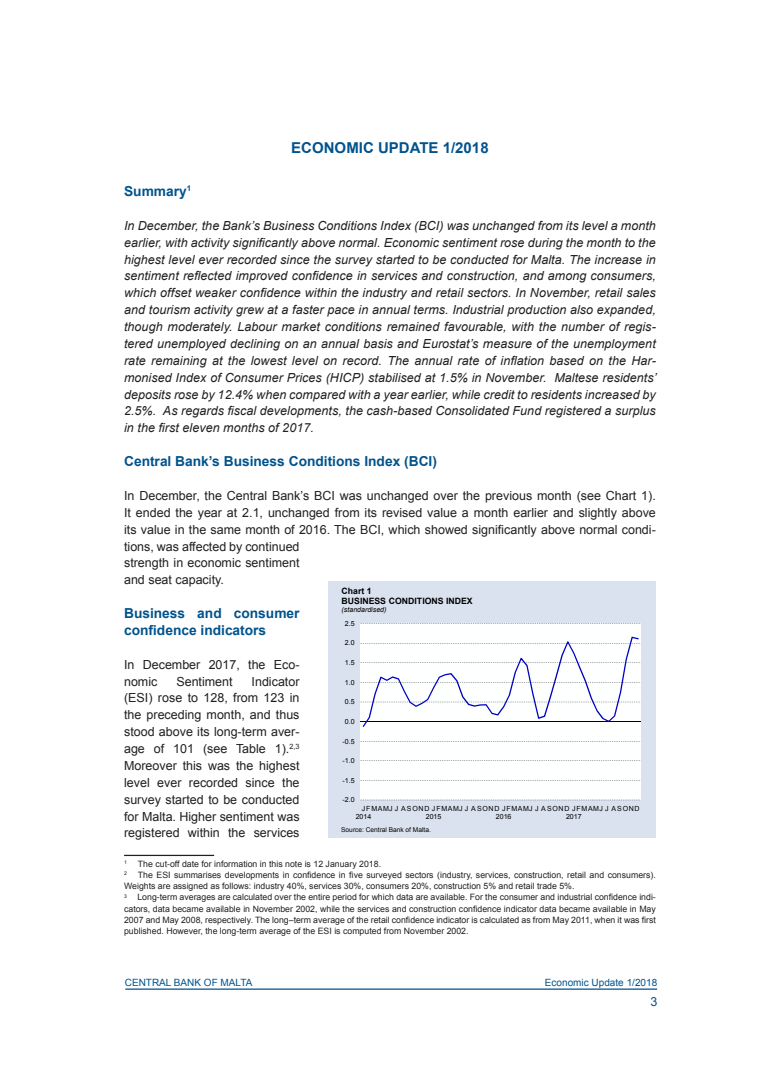
<style>
.page{position:relative;width:780px;height:1088px;background:#fff}
.page>*{position:absolute;margin:0;border:0;box-sizing:border-box;transform-origin:0 0}
.QR_Main_Title{font:700 15px "Arial";color:#00538d}
.QR_Subhead_Level_1{font:700 13.75px/16.9px "Arial";color:#00538d}
.QR_Normal_Text{font:italic 12.5px/16.9px "Arial";letter-spacing:.005em;color:#231f20;text-align:justify}
.QR_Normal_Text-2{font:12.5px/16.9px "Arial";color:#231f20}
.t1{font:12.5px "Arial";color:#00538d}
.t2{font:10px "Arial";color:#00538d}
.QR_Footnote{font:8.75px/11.2px "Arial";color:#231f20}
.t3{font:700 8.75px/10.1px "Arial";color:#000}
.t4{font:7px/8.1px "Arial";letter-spacing:.1em;color:#000}
.t5{font:7px "Arial";letter-spacing:.08em;color:#000}
.t6{font:italic 7px "Arial";letter-spacing:-.005em;color:#000}
.t7{font:6.62px "Arial";color:#000}
.QR_Footnote-2{font:5.12px "Arial";color:#231f20}
</style>
<div class="page">
<hr style="left:125px;top:988px;width:532px;height:2px;background:#00538d">
<hr style="left:124px;top:855px;width:90px;height:1px;background:#231f20">
<div style="left:328px;top:581px;width:328px;height:256px;background:#dbe2ef"></div>
<div style="left:360px;top:623px;width:280px;height:177px;background:#feffff"></div>
<hr style="left:360px;top:721px;width:280px;height:1px;background:#000">
<svg style="left:362px;top:637px;width:276px;height:90px;background:#f1f2f8"></svg>
<p class="QR_Main_Title" style="left:291px;top:137px;width:199px">ECONOMIC UPDATE 1/2018</p>
<p class="QR_Subhead_Level_1" style="left:124px;top:183px;width:69px">Summary<sup>1</sup></p>
<p class="QR_Normal_Text" style="left:124px;top:217px;width:534px">In December, the Bank’s Business Conditions Index (BCI) was unchanged from its level a month earlier, with activity significantly above normal. Economic sentiment rose during the month to the highest level ever recorded since the survey started to be conducted for Malta. The increase in sentiment reflected improved confidence in services and construction, and among consumers, which offset weaker confidence within the industry and retail sectors. In November, retail sales and tourism activity grew at a faster pace in annual terms. Industrial production also expanded, though moderately. Labour market conditions remained favourable, with the number of regis&shy;tered unemployed declining on an annual basis and Eurostat’s measure of the unemployment rate remaining at the lowest level on record. The annual rate of inflation based on the Har&shy;monised Index of Consumer Prices (HICP) stabilised at 1.5% in November. Maltese residents’ deposits rose by 12.4% when compared with a year earlier, while credit to residents increased by 2.5%. As regards fiscal developments, the cash-based Consolidated Fund registered a surplus in the first eleven months of 2017.</p>
<p class="QR_Subhead_Level_1" style="left:124px;top:453px;width:314px">Central Bank’s Business Conditions Index (BCI)</p>
<p class="QR_Normal_Text-2" style="left:124px;top:487px;width:533px">In December, the Central Bank’s BCI was unchanged over the previous month (see Chart 1).<br>It ended the year at 2.1, unchanged from its revised value a month earlier and slightly above its value in the same month of 2016. The BCI, which showed significantly above normal condi&shy;tions, was affected by continued<br>strength in economic sentiment<br>and seat capacity.</p>
<p class="QR_Subhead_Level_1" style="left:124px;top:605px;width:177px">Business and consumer confidence indicators</p>
<p class="QR_Normal_Text-2" style="left:124px;top:656px;width:177px">In December 2017, the Eco&shy;nomic</p>
<p class="t3" style="left:341px;top:586px;width:133px">Chart 1<br>BUSINESS CONDITIONS INDEX</p>
<p class="t6" style="left:341px;top:605px;width:46px">(standardised)</p>
<p class="t5" style="left:345px;top:619px;width:11px">2.5</p>
<p class="t5" style="left:345px;top:638px;width:11px">2.0</p>
<p class="t5" style="left:345px;top:658px;width:11px">1.5</p>
<p class="QR_Normal_Text-2" style="left:176px;top:673px;width:58px">Sentiment</p>
<p class="QR_Normal_Text-2" style="left:124px;top:673px;width:177px;text-align:justify;text-indent:127px">Indicator (ESI) rose to 128, from 123 in the preceding month, and thus stood above its long-term aver&shy;age of 101 (see Table 1).<sup>2,3<br></sup>Moreover this was the highest level ever recorded since the survey started to be conducted for Malta. Higher sentiment was registered within the services</p>
<p class="QR_Footnote-2" style="left:124px;top:858px;width:4px">1</p>
<p class="QR_Footnote" style="left:138px;top:858px;width:245px">The cut-off date for information in this note is 12 January 2018.</p>
<p class="QR_Footnote-2" style="left:124px;top:870px;width:4px">2</p>
<p class="QR_Footnote" style="left:124px;top:869px;width:533px;text-indent:14px">The ESI summarises developments in confidence in five surveyed sectors (industry, services, construction, retail and consumers).<br>Weights are assigned as follows: industry 40%, services 30%, consumers 20%, construction 5% and retail trade 5%.</p>
<p class="QR_Footnote" style="left:124px;top:892px;width:533px;text-align:justify"><sup>3</sup> Long-term averages are calculated over the entire period for which data are available. For the consumer and industrial confidence indi&shy;cators, data became available in November 2002, while the services and construction confidence indicator data became available in May 2007 and May 2008, respectively. The long–term average of the retail confidence indicator is calculated as from May 2011, when it was first published. However, the long-term average of the ESI is computed from November 2002.</p>
<p class="t5" style="left:345px;top:678px;width:11px">1.0</p>
<p class="t5" style="left:345px;top:697px;width:11px">0.5</p>
<p class="t5" style="left:345px;top:717px;width:11px">0.0</p>
<p class="t5" style="left:342px;top:736px;width:14px">-0.5</p>
<p class="t5" style="left:342px;top:756px;width:14px">-1.0</p>
<p class="t5" style="left:342px;top:776px;width:14px">-1.5</p>
<p class="t5" style="left:342px;top:795px;width:14px">-2.0</p>
<p class="t4" style="left:356px;top:804px;width:285px;text-indent:6px">JFMAMJ J ASOND JFMAMJ J ASOND JFMAMJ J ASOND JFMAMJ J ASOND<br>2014</p>
<p class="t5" style="left:426px;top:812px;width:17px">2015</p>
<p class="t5" style="left:496px;top:812px;width:17px">2016</p>
<p class="t5" style="left:566px;top:812px;width:17px">2017</p>
<p class="t7" style="left:341px;top:825px;width:91px">Source: Central Bank of Malta.</p>
<p class="t2" style="left:125px;top:975px;width:129px">CENTRAL BANK OF MALTA</p>
<p class="t2" style="left:545px;top:976px;width:114px">Economic Update 1/2018</p>
<p class="t1" style="left:650px;top:993px;width:8px">3</p>
</div>
